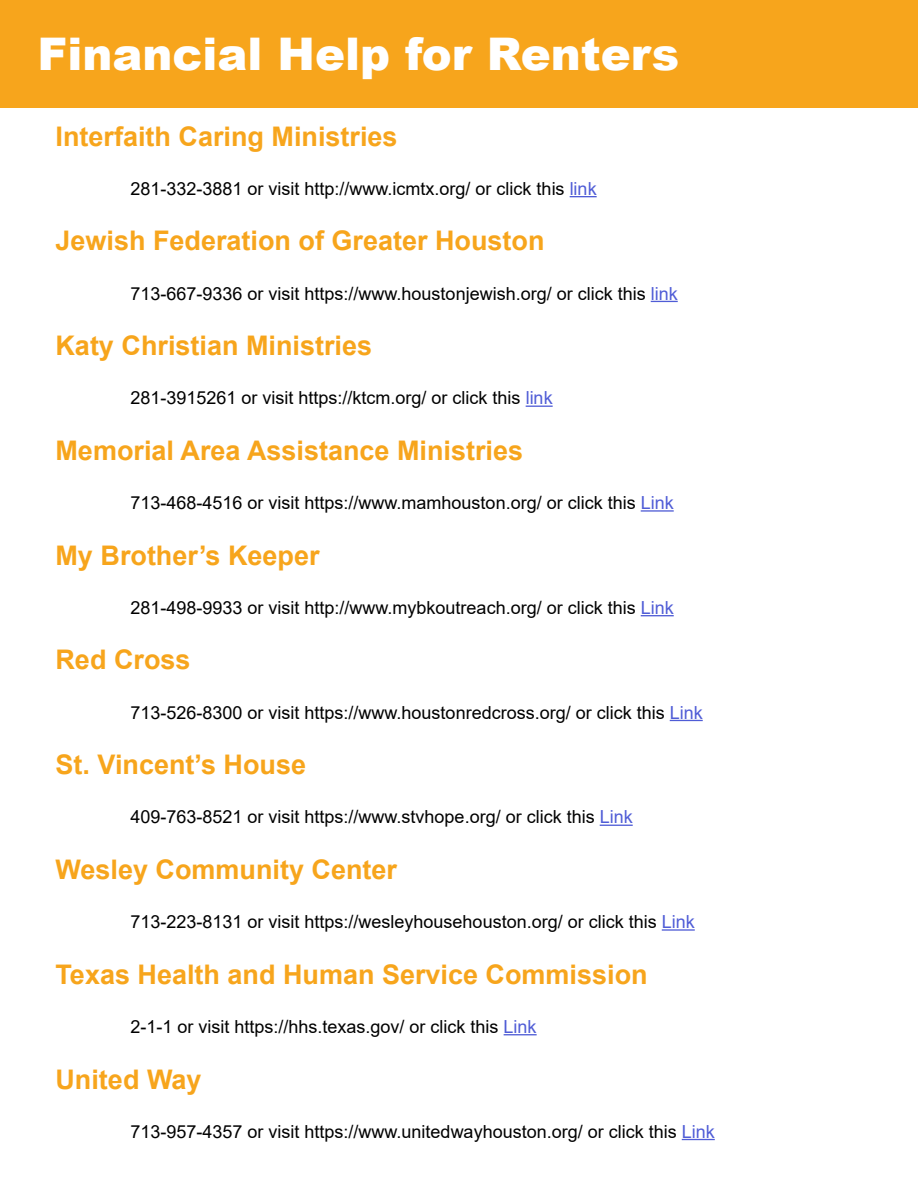
<style>
.page{position:relative;width:918px;height:1188px;background:#fff}
.page>*{position:absolute;margin:0;border:0;box-sizing:border-box;transform-origin:0 0}
.t1{font:900 45px "Arial";color:#fff}
.t2{font:700 27px "Arial";color:#f7a51c}
.t3{font:18px "Arial";color:#000}
.s1{color:#4f5cd6}
</style>
<div class="page">
<div style="left:0;top:0;width:918px;height:108px;background:#f7a51c"></div>
<svg style="left:570px;top:196px;width:27px;height:1px"></svg>
<svg style="left:651px;top:301px;width:27px;height:1px"></svg>
<svg style="left:526px;top:406px;width:27px;height:1px"></svg>
<hr style="left:641px;top:510px;width:33px;height:2px;background:#4f5cd6">
<hr style="left:641px;top:615px;width:33px;height:1px;background:#4f5cd6">
<hr style="left:670px;top:720px;width:33px;height:1px;background:#4f5cd6">
<hr style="left:600px;top:825px;width:33px;height:1px;background:#4f5cd6">
<hr style="left:662px;top:929px;width:33px;height:2px;background:#4f5cd6">
<hr style="left:504px;top:1034px;width:33px;height:1px;background:#4f5cd6">
<hr style="left:682px;top:1139px;width:33px;height:1px;background:#4f5cd6">
<h1 class="t1" style="left:38px;top:21px;width:643px">Financial Help for Renters</h1>
<h2 class="t2" style="left:56px;top:117px;width:344px">Interfaith Caring Ministries</h2>
<p class="t3" style="left:130px;top:176px;width:468px">281-332-3881 or visit http://www.icmtx.org/ or click this <span class="s1">link</span></p>
<h2 class="t2" style="left:56px;top:222px;width:491px">Jewish Federation of Greater Houston</h2>
<p class="t3" style="left:130px;top:281px;width:549px">713-667-9336 or visit https://www.houstonjewish.org/ or click this <span class="s1">link</span></p>
<h2 class="t2" style="left:56px;top:327px;width:318px">Katy Christian Ministries</h2>
<p class="t3" style="left:130px;top:386px;width:424px">281-3915261 or visit https://ktcm.org/ or click this <span class="s1">link</span></p>
<h2 class="t2" style="left:56px;top:431px;width:469px">Memorial Area Assistance Ministries</h2>
<p class="t3" style="left:130px;top:490px;width:545px">713-468-4516 or visit https://www.mamhouston.org/ or click this <span class="s1">Link</span></p>
<h2 class="t2" style="left:56px;top:536px;width:266px">My Brother’s Keeper</h2>
<p class="t3" style="left:130px;top:595px;width:545px">281-498-9933 or visit http://www.mybkoutreach.org/ or click this <span class="s1">Link</span></p>
<h2 class="t2" style="left:56px;top:641px;width:137px">Red Cross</h2>
<p class="t3" style="left:130px;top:700px;width:574px">713-526-8300 or visit https://www.houstonredcross.org/ or click this <span class="s1">Link</span></p>
<h2 class="t2" style="left:56px;top:746px;width:252px">St. Vincent’s House</h2>
<p class="t3" style="left:130px;top:805px;width:504px">409-763-8521 or visit https://www.stvhope.org/ or click this <span class="s1">Link</span></p>
<h2 class="t2" style="left:56px;top:850px;width:343px">Wesley Community Center</h2>
<p class="t3" style="left:130px;top:909px;width:566px">713-223-8131 or visit https://wesleyhousehouston.org/ or click this <span class="s1">Link</span></p>
<h2 class="t2" style="left:56px;top:955px;width:594px">Texas Health and Human Service Commission</h2>
<p class="t3" style="left:130px;top:1014px;width:408px">2-1-1 or visit https://hhs.texas.gov/ or click this <span class="s1">Link</span></p>
<h2 class="t2" style="left:56px;top:1060px;width:147px">United Way</h2>
<p class="t3" style="left:130px;top:1119px;width:586px">713-957-4357 or visit https://www.unitedwayhouston.org/ or click this <span class="s1">Link</span></p>
</div>
